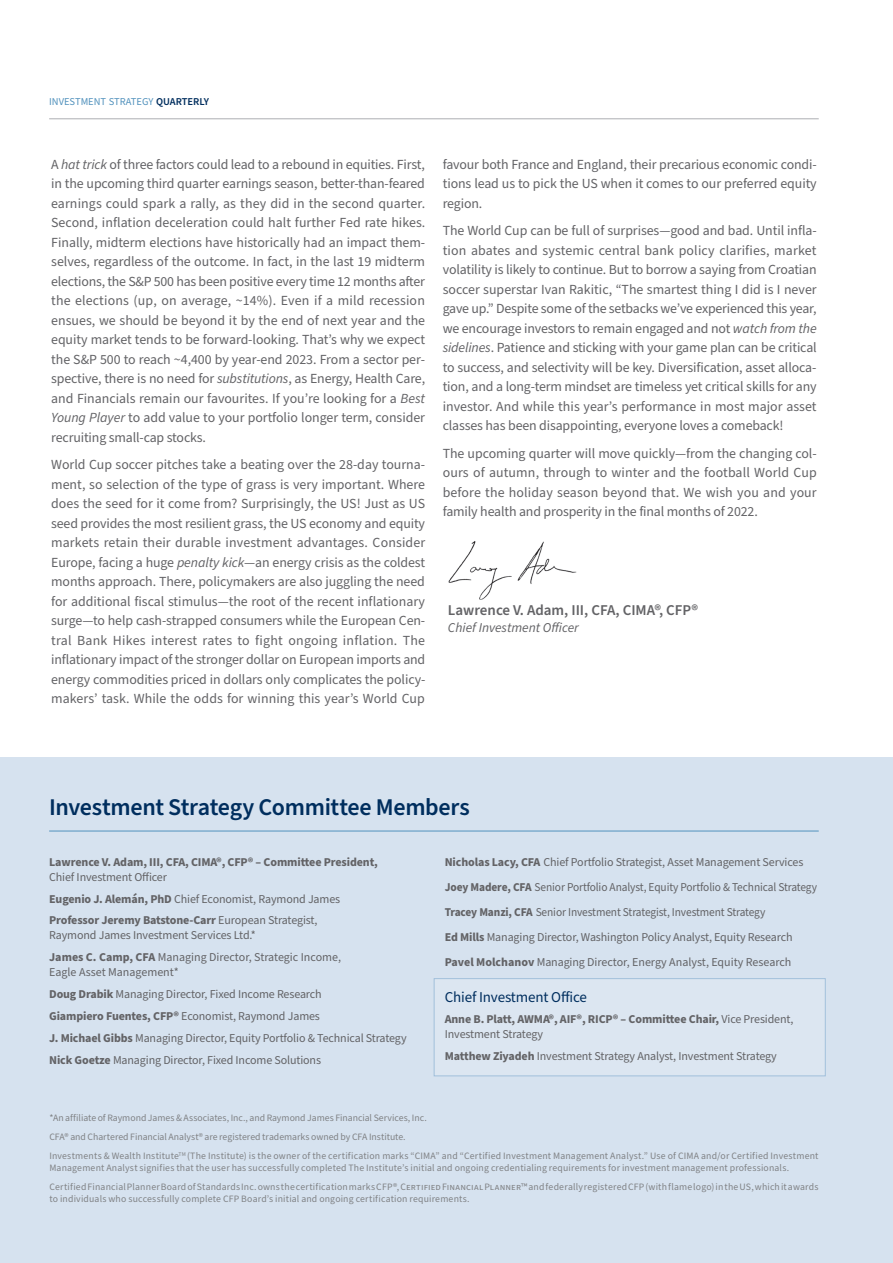
<style>
.page{position:relative;width:893px;height:1263px;background:#fff}
.page>*{position:absolute;margin:0;border:0;box-sizing:border-box;transform-origin:0 0}
.t1{font:600 24px "Source Sans Pro";letter-spacing:-.015em;color:#002e5e}
.t2{font:600 15px "Source Sans Pro";color:#636366}
.t3{font:15px "Source Sans Pro";letter-spacing:-.01em;color:#002e5e}
.t4{font:13.8px/19.5px "Source Sans Pro";letter-spacing:-.005em;color:#636366;text-align:justify}
.t5{font:italic 13.5px "Source Sans Pro";color:#636366}
.t6{font:12px/25px "Source Sans Pro";letter-spacing:-.01em;color:#636366}
.t7{font:700 12px/15.3px "Source Sans Pro";letter-spacing:-.01em;color:#636366}
.t8{font:10.5px "Source Sans Pro";color:#5292bd}
.t9{font:9.75px/19.2px "Source Sans Pro";letter-spacing:.015em;color:#808285}
.s1{font-weight:600;color:#002e5e}
.s2{font-style:italic}
.s3{font-weight:700}
.s4{font-weight:400}
</style>
<div class="page">
<hr style="left:49px;top:118px;width:770px;height:1px;background:#adaeb2">
<img style="left:448px;top:541px;width:129px;height:59px">
<div style="left:0;top:757px;width:893px;height:506px;background:#d6e2ef"></div>
<hr style="left:49px;top:831px;width:770px;height:1px;background:#5292bd">
<div style="left:434px;top:978px;width:391px;height:98px;background:#dce6f1"></div>
<div style="left:434px;top:978px;width:391px;height:98px;border:1px solid #a1c0db"></div>
<p class="t8" style="left:49px;top:94px;width:161px">INVESTMENT STRATEGY <span class="s1">QUARTERLY</span></p>
<p class="t4" style="left:51px;top:155px;width:376px">A <span class="s2">hat trick</span> of three factors could lead to a rebound in equities. First, in the upcoming third quarter earnings season, better-than-feared earnings could spark a rally, as they did in the second quarter.<br>Second, inflation deceleration could halt further Fed rate hikes.<br>Finally, midterm elections have historically had an impact them&shy;selves, regardless of the outcome. In fact, in the last 19 midterm elections, the S&amp;P 500 has been positive every time 12 months after the elections (up, on average, ~14%). Even if a mild recession ensues, we should be beyond it by the end of next year and the equity market tends to be forward-looking. That’s why we expect the S&amp;P 500 to reach ~4,400 by year-end 2023. From a sector per&shy;spective, there is no need for <span class="s2">substitutions</span>, as Energy, Health Care, and Financials remain our favourites. If you’re looking for a <span class="s2">Best Young Player</span> to add value to your portfolio longer term, consider recruiting small-cap stocks.</p>
<p class="t4" style="left:51px;top:455px;width:376px">World Cup soccer pitches take a beating over the 28-day tourna&shy;ment, so selection of the type of grass is very important. Where does the seed for it come from? Surprisingly, the US! Just as US seed provides the most resilient grass, the US economy and equity markets retain their durable investment advantages. Consider Europe, facing a huge <span class="s2">penalty kick</span>—an energy crisis as the coldest months approach. There, policymakers are also juggling the need for additional fiscal stimulus—the root of the recent inflationary surge—to help cash-strapped consumers while the European Cen&shy;tral Bank Hikes interest rates to fight ongoing inflation. The inflationary impact of the stronger dollar on European imports and energy commodities priced in dollars only complicates the policy&shy;makers’ task. While the odds for winning this year’s World Cup</p>
<p class="t4" style="left:443px;top:155px;width:376px">favour both France and England, their precarious economic condi&shy;tions lead us to pick the US when it comes to our preferred equity region.</p>
<p class="t4" style="left:443px;top:221px;width:376px">The World Cup can be full of surprises—good and bad. Until infla&shy;tion abates and systemic central bank policy clarifies, market volatility is likely to continue. But to borrow a saying from Croatian soccer superstar Ivan Rakitic, “The smartest thing I did is I never gave up.” Despite some of the setbacks we’ve experienced this year, we encourage investors to remain engaged and not <span class="s2">watch from the sidelines</span>. Patience and sticking with your game plan can be critical to success, and selectivity will be key. Diversification, asset alloca&shy;tion, and a long-term mindset are timeless yet critical skills for any investor. And while this year’s performance in most major asset classes has been disappointing, everyone loves a comeback!</p>
<p class="t4" style="left:443px;top:444px;width:376px">The upcoming quarter will move quickly—from the changing col&shy;ours of autumn, through to winter and the football World Cup before the holiday season beyond that. We wish you and your family health and prosperity in the final months of 2022.</p>
<p class="t2" style="left:448px;top:600px;width:252px">Lawrence V. Adam, III, CFA, CIMA®, CFP®</p>
<p class="t5" style="left:448px;top:618px;width:132px">Chief Investment Officer</p>
<h1 class="t1" style="left:49px;top:791px;width:422px">Investment Strategy Committee Members</h1>
<p class="t6" style="left:445px;top:850px;width:374px"><span class="s3">Nicholas Lacy, CFA</span> Chief Portfolio Strategist, Asset Management Services <span class="s3">Joey Madere, CFA</span> Senior Portfolio Analyst, Equity Portfolio &amp; Technical Strategy <span class="s3">Tracey Manzi, CFA</span> Senior Investment Strategist, Investment Strategy<br><span class="s3">Ed Mills</span> Managing Director, Washington Policy Analyst, Equity Research <span class="s3">Pavel Molchanov</span> Managing Director, Energy Analyst, Equity Research</p>
<p class="t3" style="left:445px;top:987px;width:144px">Chief Investment Office</p>
<p class="t7" style="left:445px;top:1011px;width:350px">Anne B. Platt, AWMA®, AIF®, RICP® – Committee Chair, <span class="s4">Vice President,<br>Investment Strategy</span></p>
<p class="t6" style="left:445px;top:1044px;width:334px"><span class="s3">Matthew Ziyadeh</span> Investment Strategy Analyst, Investment Strategy</p>
<p class="t7" style="left:49px;top:854px;width:330px">Lawrence V. Adam, III, CFA, CIMA®, CFP® – Committee President,</p>
<p class="t6" style="left:49px;top:866px;width:293px;line-height:21.8px">Chief Investment Officer<br><span class="s3">Eugenio J. Alemán, PhD</span> Chief Economist, Raymond James<br><span class="s3">Professor Jeremy Batstone-Carr</span> European Strategist,</p>
<p class="t6" style="left:49px;top:925px;width:293px;line-height:21.8px">Raymond James Investment Services Ltd.*<br><span class="s3">James C. Camp, CFA</span> Managing Director, Strategic Income,</p>
<p class="t6" style="left:49px;top:961px;width:359px;line-height:21.9px">Eagle Asset Management*<br><span class="s3">Doug Drabik</span> Managing Director, Fixed Income Research<br><span class="s3">Giampiero Fuentes, CFP®</span> Economist, Raymond James<br><span class="s3">J. Michael Gibbs</span> Managing Director, Equity Portfolio &amp; Technical Strategy <span class="s3">Nick Goetze</span> Managing Director, Fixed Income Solutions</p>
<p class="t9" style="left:49px;top:1108px;width:770px">*An affiliate of Raymond James &amp; Associates, Inc., and Raymond James Financial Services, Inc.<br>CFA® and Chartered Financial Analyst® are registered trademarks owned by CFA Institute.<br>Investments &amp; Wealth Institute<sup>TM</sup> (The Institute) is the owner of the certification marks “CIMA” and “Certified Investment Management Analyst.” Use of CIMA and/or Certified Investment</p>
<p class="t9" style="left:49px;top:1159px;width:770px;line-height:18.8px">Management Analyst signifies that the user has successfully completed The Institute’s initial and ongoing credentialing requirements for investment management professionals.<br>Certified Financial Planner Board of Standards Inc. owns the certification marks CFP®, Certified Financial Planner™ and federally registered CFP (with flame logo) in the US, which it awards</p>
<p class="t9" style="left:49px;top:1189px;width:422px">to individuals who successfully complete CFP Board’s initial and ongoing certification requirements.</p>
</div>
